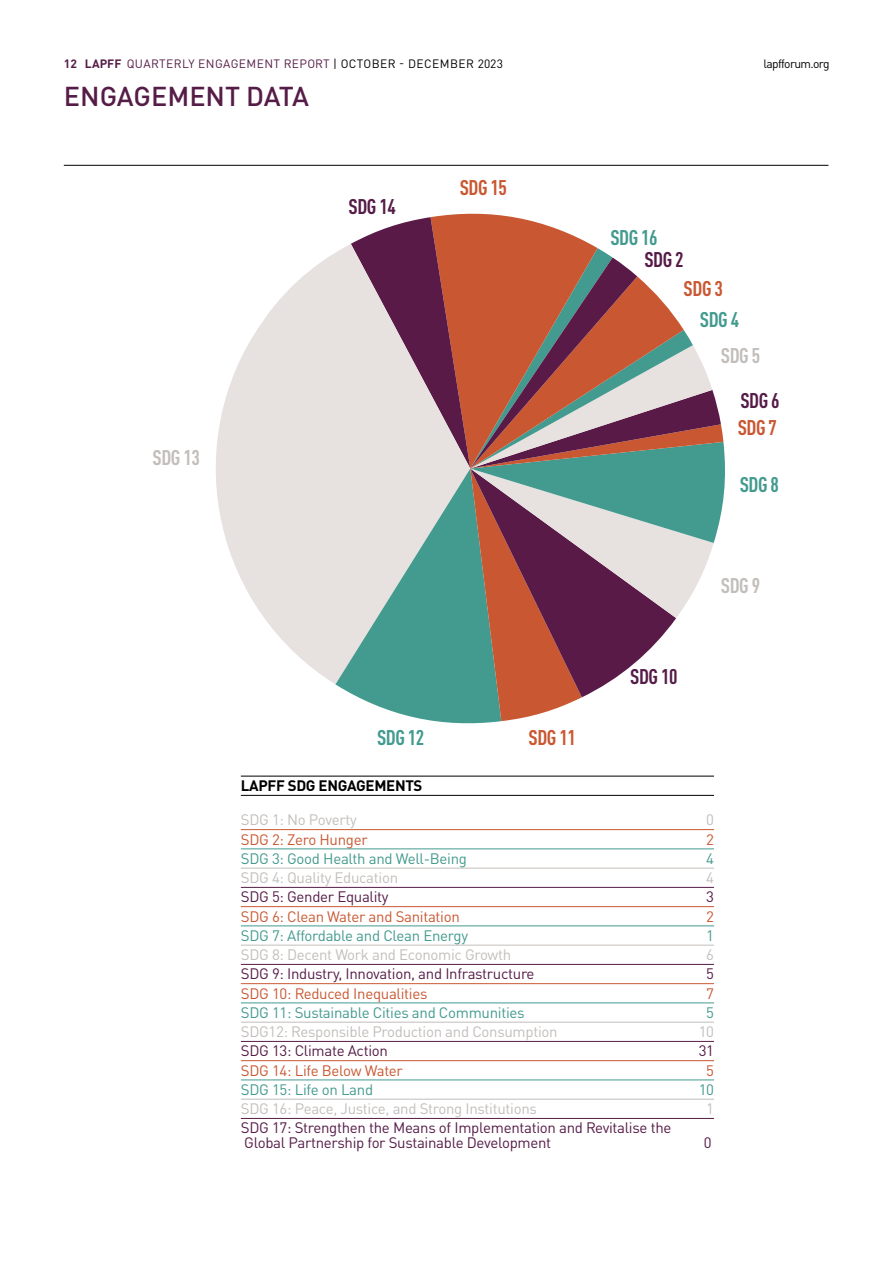
<style>
.page{position:relative;width:893px;height:1263px;background:#fff}
.page>*{position:absolute;margin:0;border:0;box-sizing:border-box;transform-origin:0 0}
.t1{font:500 27px "DINOT";color:#551c47}
.t2{font:700 condensed 21px "DINOT";letter-spacing:-.02em;color:#c95832}
.t3{font:700 condensed 21px "DINOT";letter-spacing:-.02em;color:#439a8f}
.t4{font:700 condensed 21px "DINOT";letter-spacing:-.02em;color:#551c47}
.t5{font:700 condensed 21px "DINOT";letter-spacing:-.02em;color:#c2bebb}
.t6{font:15px/15px "DINOT";letter-spacing:-.02em;color:#551c47}
.t7{font:15px "DINOT";letter-spacing:-.02em;color:#c2bebb}
.t8{font:15px "DINOT";letter-spacing:-.02em;color:#439a8f}
.t9{font:15px "DINOT";letter-spacing:-.02em;color:#c95832}
.t10{font:700 15px "DINOT";letter-spacing:-.02em;color:#000}
.t11{font:12px "DINOT";letter-spacing:.035em;color:#551c47}
.t12{font:12px "DINOT";letter-spacing:-.05em;color:#000}
.s1{font-weight:700}
.s2{color:#000}
</style>
<div class="page">
<hr style="left:64px;top:165px;width:764px;height:1px;background:#000">
<svg style="left:216px;top:278px;width:85px;height:380px;fill:#e7e2df"></svg>
<hr style="left:241px;top:776px;width:473px;height:1px;background:#000">
<hr style="left:241px;top:795px;width:473px;height:1px;background:#000">
<hr style="left:241px;top:829px;width:473px;height:1px;background:#c95832">
<hr style="left:241px;top:849px;width:473px;height:1px;background:#439a8f">
<hr style="left:241px;top:868px;width:473px;height:1px;background:#c2bebb">
<hr style="left:241px;top:887px;width:473px;height:1px;background:#551c47">
<hr style="left:241px;top:906px;width:473px;height:1px;background:#c95832">
<hr style="left:241px;top:926px;width:473px;height:1px;background:#439a8f">
<hr style="left:241px;top:945px;width:473px;height:1px;background:#c2bebb">
<hr style="left:241px;top:964px;width:473px;height:1px;background:#551c47">
<hr style="left:241px;top:983px;width:473px;height:1px;background:#c95832">
<hr style="left:241px;top:1003px;width:473px;height:1px;background:#439a8f">
<hr style="left:241px;top:1022px;width:473px;height:1px;background:#c2bebb">
<hr style="left:241px;top:1041px;width:473px;height:1px;background:#551c47">
<hr style="left:241px;top:1060px;width:473px;height:1px;background:#c95832">
<hr style="left:241px;top:1080px;width:473px;height:1px;background:#439a8f">
<hr style="left:241px;top:1099px;width:473px;height:1px;background:#c2bebb">
<hr style="left:241px;top:1118px;width:473px;height:1px;background:#551c47">
<svg style="left:301px;top:213px;width:424px;height:637px"></svg>
<p class="t11" style="left:64px;top:54px;width:441px"><span class="s1">12 LAPFF</span> QUARTERLY ENGAGEMENT REPORT <span class="s2">| OCTOBER - DECEMBER 2023</span></p>
<p class="t12" style="left:763px;top:55px;width:68px">lapfforum.org</p>
<h1 class="t1" style="left:64px;top:75px;width:247px">ENGAGEMENT DATA</h1>
<h2 class="t5" style="left:153px;top:442px;width:49px">SDG 13</h2>
<h2 class="t4" style="left:349px;top:191px;width:49px">SDG 14</h2>
<h2 class="t2" style="left:460px;top:172px;width:49px">SDG 15</h2>
<h2 class="t3" style="left:377px;top:722px;width:49px">SDG 12</h2>
<h2 class="t2" style="left:529px;top:722px;width:49px">SDG 11</h2>
<h2 class="t3" style="left:610px;top:222px;width:49px">SDG 16</h2>
<h2 class="t4" style="left:644px;top:245px;width:41px">SDG 2</h2>
<h2 class="t2" style="left:684px;top:273px;width:41px">SDG 3</h2>
<h2 class="t3" style="left:700px;top:304px;width:41px">SDG 4</h2>
<h2 class="t5" style="left:721px;top:340px;width:41px">SDG 5</h2>
<h2 class="t4" style="left:740px;top:385px;width:41px">SDG 6</h2>
<h2 class="t2" style="left:738px;top:412px;width:41px">SDG 7</h2>
<h2 class="t3" style="left:740px;top:469px;width:41px">SDG 8</h2>
<h2 class="t4" style="left:630px;top:661px;width:49px">SDG 10</h2>
<h2 class="t5" style="left:721px;top:570px;width:41px">SDG 9</h2>
<p class="t10" style="left:241px;top:774px;width:183px">LAPFF SDG ENGAGEMENTS</p>
<p class="t7" style="left:241px;top:808px;width:117px">SDG 1: No Poverty</p>
<p class="t7" style="left:706px;top:808px;width:9px">0</p>
<p class="t9" style="left:241px;top:828px;width:128px">SDG 2: Zero Hunger</p>
<p class="t9" style="left:706px;top:828px;width:9px">2</p>
<p class="t8" style="left:241px;top:847px;width:228px">SDG 3: Good Health and Well-Being</p>
<p class="t8" style="left:706px;top:847px;width:9px">4</p>
<p class="t7" style="left:241px;top:866px;width:159px">SDG 4: Quality Education</p>
<p class="t7" style="left:706px;top:866px;width:9px">4</p>
<p class="t6" style="left:241px;top:888px;width:149px">SDG 5: Gender Equality</p>
<p class="t6" style="left:706px;top:888px;width:9px">3</p>
<p class="t9" style="left:241px;top:905px;width:221px">SDG 6: Clean Water and Sanitation</p>
<p class="t9" style="left:706px;top:905px;width:9px">2</p>
<p class="t8" style="left:241px;top:924px;width:229px">SDG 7: Affordable and Clean Energy</p>
<p class="t8" style="left:706px;top:924px;width:9px">1</p>
<p class="t7" style="left:241px;top:943px;width:272px">SDG 8: Decent Work and Economic Growth</p>
<p class="t7" style="left:706px;top:943px;width:9px">6</p>
<p class="t6" style="left:241px;top:965px;width:295px">SDG 9: Industry, Innovation, and Infrastructure</p>
<p class="t6" style="left:706px;top:965px;width:9px">5</p>
<p class="t9" style="left:241px;top:982px;width:188px">SDG 10: Reduced Inequalities</p>
<p class="t9" style="left:706px;top:982px;width:9px">7</p>
<p class="t8" style="left:241px;top:1001px;width:285px">SDG 11: Sustainable Cities and Communities</p>
<p class="t8" style="left:706px;top:1001px;width:9px">5</p>
<p class="t7" style="left:241px;top:1020px;width:318px">SDG12: Responsible Production and Consumption</p>
<p class="t7" style="left:699px;top:1020px;width:17px">10</p>
<p class="t6" style="left:241px;top:1042px;width:149px">SDG 13: Climate Action</p>
<p class="t6" style="left:699px;top:1042px;width:17px">31</p>
<p class="t9" style="left:241px;top:1059px;width:164px">SDG 14: Life Below Water</p>
<p class="t9" style="left:706px;top:1059px;width:9px">5</p>
<p class="t8" style="left:241px;top:1078px;width:134px">SDG 15: Life on Land</p>
<p class="t8" style="left:699px;top:1078px;width:17px">10</p>
<p class="t7" style="left:241px;top:1097px;width:298px">SDG 16: Peace, Justice, and Strong Institutions</p>
<p class="t7" style="left:706px;top:1097px;width:9px">1</p>
<p class="t6" style="left:241px;top:1119px;width:432px">SDG 17: Strengthen the Means of Implementation and Revitalise the<br>Global Partnership for Sustainable Development</p>
<p class="t6" style="left:704px;top:1134px;width:9px">0</p>
</div>
